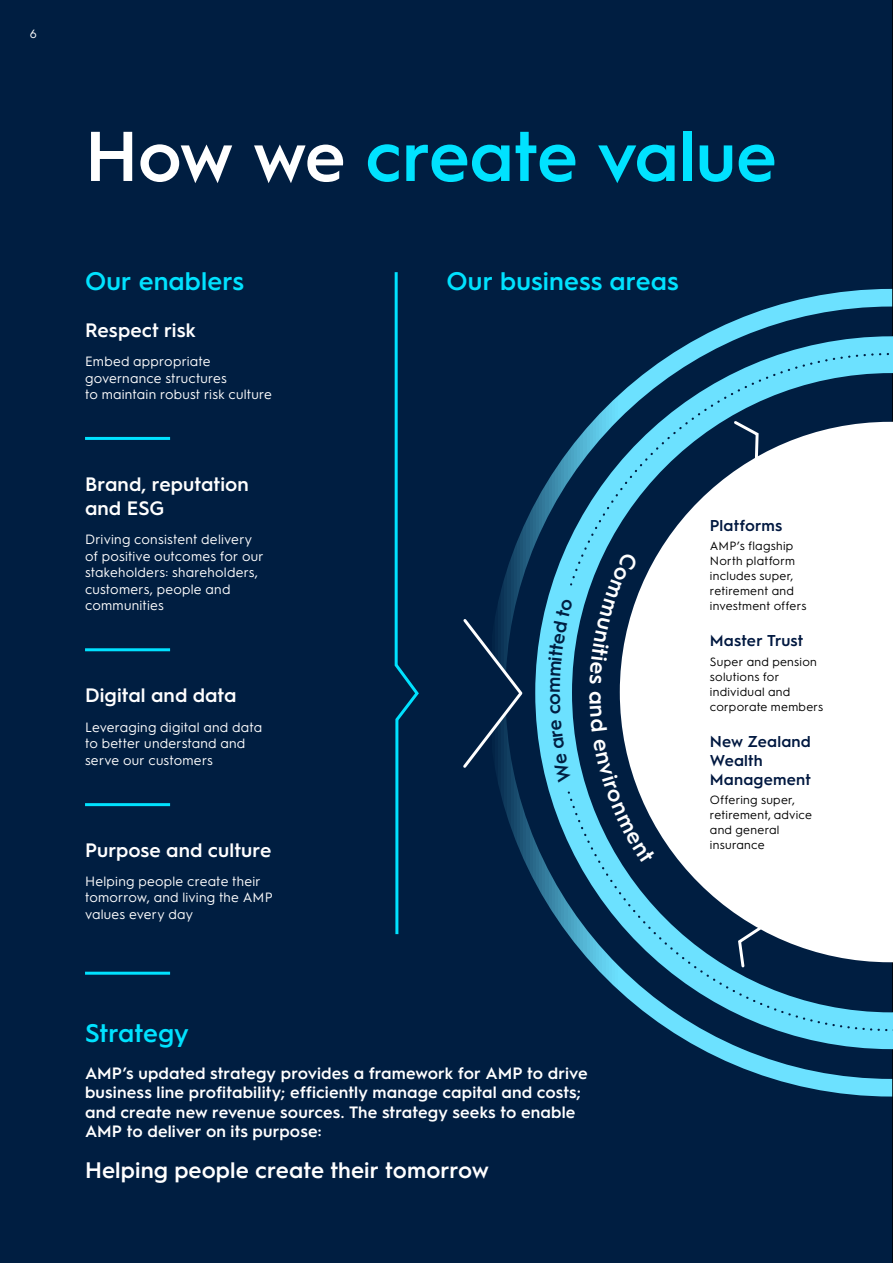
<style>
.page{position:relative;width:893px;height:1263px;background:#001e41}
.page>*{position:absolute;margin:0;border:0;box-sizing:border-box;transform-origin:0 0}
.t1{font:600 70.5px "Hurme Geometric Sans 1";letter-spacing:-.01em;color:#00e2ff}
.t2{font:600 25.5px "Hurme Geometric Sans 1";letter-spacing:.005em;color:#00e2ff}
.t3{font:600 22.5px "Hurme Geometric Sans 1";letter-spacing:.005em;color:#fff}
.t4{font:600 19.5px/24px "Hurme Geometric Sans 1";letter-spacing:.005em;color:#fff}
.t5{font:600 16.5px/19.5px "Hurme Geometric Sans 1";letter-spacing:.005em;color:#fff}
.t6{font:600 15.75px/18.8px "Hurme Geometric Sans 1";letter-spacing:.01em;color:#001840}
.t7{font:13.5px/16.5px "Hurme Geometric Sans 1";letter-spacing:.02em;color:#fff}
.t8{font:12px/15px "Hurme Geometric Sans 1";letter-spacing:.02em;color:#000}
.t9{font:12px "Hurme Geometric Sans 1";color:#fff}
.s1{color:#fff}
</style>
<div class="page">
<svg style="left:496px;top:289px;width:396px;height:807px"></svg>
<svg style="left:463px;top:616px;width:62px;height:154px"></svg>
<svg style="left:620px;top:422px;width:272px;height:540px;background:#d3dde4"></svg>
<svg style="left:394px;top:272px;width:25px;height:663px"></svg>
<hr style="left:85px;top:648px;width:85px;height:3px;background:#00e2ff">
<hr style="left:85px;top:803px;width:85px;height:3px;background:#00e2ff">
<hr style="left:85px;top:437px;width:85px;height:3px;background:#00e2ff">
<hr style="left:85px;top:972px;width:85px;height:3px;background:#00e2ff">
<hr style="left:892px;top:0;width:1px;height:1263px;background:#000">
<svg style="left:892px;top:289px;width:1px;height:807px"></svg>
<svg style="left:589px;top:552px;width:49px;height:132px"></svg>
<svg style="left:589px;top:691px;width:18px;height:40px"></svg>
<svg style="left:593px;top:738px;width:62px;height:126px"></svg>
<div style="left:548px;top:599px;width:25px;height:184px;background:#6ce1ff"></div>
<p class="t9" style="left:30px;top:26px;width:9px">6</p>
<h1 class="t1" style="left:85px;top:107px;width:693px"><span class="s1">How we</span> create value</h1>
<h2 class="t2" style="left:85px;top:263px;width:161px">Our enablers</h2>
<h2 class="t2" style="left:446px;top:263px;width:234px">Our business areas</h2>
<h3 class="t4" style="left:85px;top:317px;width:112px">Respect risk</h3>
<p class="t7" style="left:85px;top:352px;width:188px">Embed appropriate governance structures<br>to maintain robust risk culture</p>
<h3 class="t4" style="left:85px;top:471px;width:165px">Brand, reputation and ESG</h3>
<p class="t7" style="left:85px;top:530px;width:180px">Driving consistent delivery of positive outcomes for our stakeholders: shareholders, customers, people and communities</p>
<h3 class="t4" style="left:85px;top:682px;width:153px">Digital and data</h3>
<p class="t7" style="left:85px;top:718px;width:179px">Leveraging digital and data to better understand and serve our customers</p>
<h3 class="t4" style="left:85px;top:836px;width:188px">Purpose and culture</h3>
<p class="t7" style="left:85px;top:872px;width:189px">Helping people create their tomorrow, and living the AMP values every day</p>
<p class="t6" style="left:710px;top:515px;width:74px">Platforms</p>
<p class="t8" style="left:710px;top:537px;width:98px">AMP’s flagship<br>North platform includes super, retirement and investment offers</p>
<p class="t6" style="left:710px;top:630px;width:95px">Master Trust</p>
<p class="t8" style="left:710px;top:653px;width:115px">Super and pension solutions for individual and corporate members</p>
<p class="t6" style="left:710px;top:731px;width:103px">New Zealand<br>Wealth<br>Management</p>
<p class="t8" style="left:710px;top:791px;width:104px">Offering super, retirement, advice and general insurance</p>
<h2 class="t2" style="left:85px;top:1015px;width:105px">Strategy</h2>
<p class="t5" style="left:85px;top:1062px;width:504px">AMP’s updated strategy provides a framework for AMP to drive business line profitability; efficiently manage capital and costs; and create new revenue sources. The strategy seeks to enable AMP to deliver on its purpose:</p>
<h3 class="t3" style="left:85px;top:1154px;width:405px">Helping people create their tomorrow</h3>
</div>
